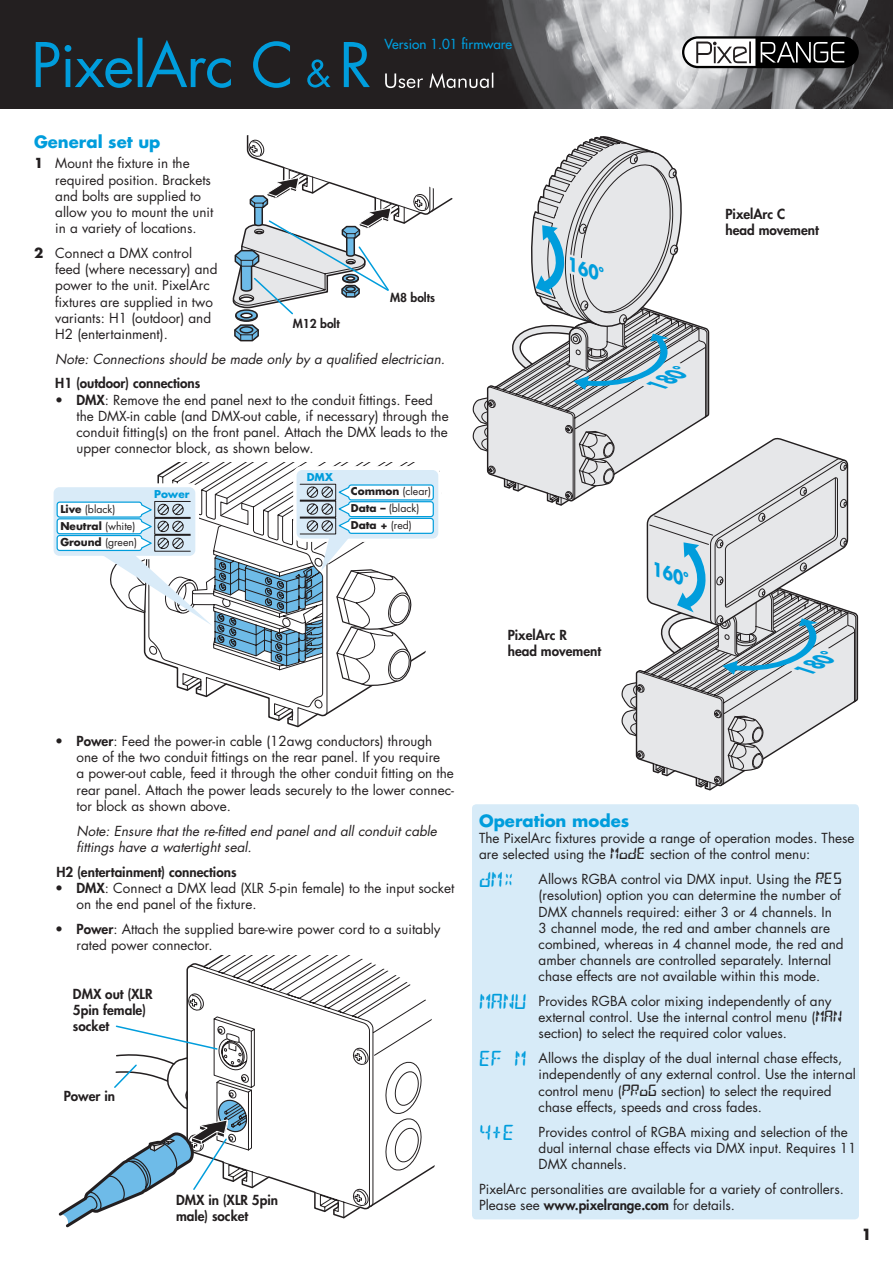
<style>
.page{position:relative;width:893px;height:1263px;background:#fff}
.page>*{position:absolute;margin:0;border:0;box-sizing:border-box;transform-origin:0 0}
.t1{font:700 18px "Pixel 14 segment";color:#009ddc}
.t2{font:700 16.5px "Futura";color:#009ddc}
.t3{font:13.5px/16.2px "Futura";color:#231f20}
.t4{font:800 13.5px/16.2px "Futura";color:#231f20}
.t5{font:italic 13.5px/16.2px "Futura";color:#231f20}
.t6{font:13.5px "Futura";color:#009ddc}
.t7{font:700 13.5px "Futura";color:#231f20}
.t8{font:800 12px "Futura";color:#231f20}
.t9{font:10.5px/16.6px "Futura";color:#231f20}
.t10{font:700 10.5px "Futura";color:#009ddc}
.s1{font-weight:700}
.s2{font-weight:800}
.s3{font-family:"Pixel 14 segment";font-weight:700}
.s4{font-family:"Pixel 14 segment";font-weight:700;font-size:18px;color:#009ddc}
</style>
<div class="page">
<div style="left:472px;top:804px;width:387px;height:415px;background:#d7ebf8;border-radius:4px"></div>
<div style="left:0;top:0;width:215px;height:109px;background:#231f20"></div>
<img style="left:215px;top:0;width:678px;height:109px">
<svg style="left:385px;top:73px;width:108px;height:15px;background:#575454"></svg>
<svg style="left:682px;top:36px;width:177px;height:32px"></svg>
<svg style="left:36px;top:38px;width:334px;height:50px;background:#1a3b4a"></svg>
<svg style="left:176px;top:650px;width:250px;height:77px"></svg>
<svg style="left:157px;top:462px;width:258px;height:22px"></svg>
<div style="left:293px;top:466px;width:149px;height:76px;background:#fff;border-radius:8px"></div>
<div style="left:297px;top:470px;width:141px;height:69px;background:#d9ebf8;border-radius:6px"></div>
<div style="left:349px;top:485px;width:84px;height:15px;background:#fff;border-radius:3px"></div>
<div style="left:348px;top:484px;width:86px;height:16px;border:1px solid #009ddc;border-radius:3px"></div>
<div style="left:349px;top:502px;width:84px;height:15px;background:#fff;border-radius:3px"></div>
<div style="left:348px;top:501px;width:86px;height:16px;border:1px solid #009ddc;border-radius:3px"></div>
<div style="left:349px;top:518px;width:84px;height:15px;background:#fff;border-radius:3px"></div>
<div style="left:348px;top:518px;width:86px;height:16px;border:1px solid #009ddc;border-radius:3px"></div>
<div style="left:50px;top:483px;width:149px;height:76px;background:#fff;border-radius:8px"></div>
<div style="left:54px;top:487px;width:141px;height:69px;background:#d9ebf8;border-radius:6px"></div>
<svg style="left:101px;top:484px;width:311px;height:202px"></svg>
<div style="left:57px;top:535px;width:85px;height:15px;background:#fff;border-radius:3px"></div>
<div style="left:57px;top:535px;width:85px;height:16px;border:1px solid #009ddc;border-radius:3px"></div>
<div style="left:57px;top:519px;width:85px;height:15px;background:#fff;border-radius:3px"></div>
<div style="left:57px;top:518px;width:85px;height:16px;border:1px solid #009ddc;border-radius:3px"></div>
<div style="left:57px;top:502px;width:85px;height:15px;background:#fff;border-radius:3px"></div>
<div style="left:57px;top:501px;width:85px;height:17px;border:1px solid #009ddc;border-radius:3px"></div>
<svg style="left:188px;top:955px;width:247px;height:263px"></svg>
<svg style="left:351px;top:1188px;width:18px;height:19px"></svg>
<svg style="left:351px;top:1047px;width:18px;height:19px"></svg>
<svg style="left:272px;top:955px;width:163px;height:40px"></svg>
<svg style="left:383px;top:1060px;width:41px;height:112px"></svg>
<svg style="left:58px;top:992px;width:197px;height:236px"></svg>
<svg style="left:232px;top:135px;width:221px;height:207px"></svg>
<svg style="left:473px;top:136px;width:384px;height:654px"></svg>
<p class="t6" style="left:385px;top:36px;width:129px">Version 1.01 firmware</p>
<p class="t2" style="left:34px;top:130px;width:128px">General set up</p>
<p class="t7" style="left:34px;top:154px;width:6px">1</p>
<p class="t3" style="left:55px;top:155px;width:160px">Mount the fixture in the required position. Brackets and bolts are supplied to allow you to mount the unit in a variety of locations.</p>
<p class="t3" style="left:55px;top:245px;width:164px;text-indent:-21px"><span class="s1">2</span> Connect a DMX control feed (where necessary) and power to the unit. PixelArc fixtures are supplied in two variants: H1 (outdoor) and<br>H2 (entertainment).</p>
<p class="t5" style="left:55px;top:350px;width:391px">Note: Connections should be made only by a qualified electrician.</p>
<p class="t4" style="left:55px;top:375px;width:147px">H1 (outdoor) connections</p>
<p class="t3" style="left:77px;top:391px;width:374px;text-indent:-21px">• <span class="s2">DMX</span>: Remove the end panel next to the conduit fittings. Feed the DMX-in cable (and DMX-out cable, if necessary) through the conduit fitting(s) on the front panel. Attach the DMX leads to the upper connector block, as shown below.</p>
<p class="t8" style="left:390px;top:289px;width:46px">M8 bolts</p>
<p class="t8" style="left:293px;top:315px;width:48px">M12 bolt</p>
<p class="t9" style="left:60px;top:501px;width:57px"><span class="s1">Live</span> (black)</p>
<p class="t9" style="left:60px;top:517px;width:78px"><span class="s1">Neutral</span> (white)<br><span class="s1">Ground</span> (green)</p>
<p class="t10" style="left:154px;top:487px;width:37px">Power</p>
<p class="t10" style="left:307px;top:470px;width:28px">DMX</p>
<p class="t9" style="left:351px;top:483px;width:82px"><span class="s1">Common</span> (clear)</p>
<p class="t9" style="left:351px;top:500px;width:70px"><span class="s1">Data –</span> (black)<br><span class="s1">Data +</span> (red)</p>
<p class="t4" style="left:508px;top:627px;width:95px">PixelArc R<br>head movement</p>
<p class="t4" style="left:725px;top:206px;width:95px">PixelArc C<br>head movement</p>
<p class="t3" style="left:77px;top:733px;width:379px;text-indent:-21px">• <span class="s2">Power</span>: Feed the power-in cable (12awg conductors) through one of the two conduit fittings on the rear panel. If you require<br>a power-out cable, feed it through the other conduit fitting on the rear panel. Attach the power leads securely to the lower connec&shy;tor block as shown above.</p>
<p class="t5" style="left:77px;top:822px;width:362px">Note: Ensure that the re-fitted end panel and all conduit cable fittings have a watertight seal.</p>
<p class="t4" style="left:57px;top:863px;width:182px">H2 (entertainment) connections</p>
<p class="t3" style="left:77px;top:879px;width:379px;text-indent:-21px">• <span class="s2">DMX</span>: Connect a DMX lead (XLR 5-pin female) to the input socket on the end panel of the fixture.</p>
<p class="t3" style="left:77px;top:920px;width:366px;text-indent:-21px">• <span class="s2">Power</span>: Attach the supplied bare-wire power cord to a suitably rated power connector.</p>
<p class="t4" style="left:73px;top:985px;width:81px">DMX out (XLR<br>5pin female) socket</p>
<p class="t4" style="left:64px;top:1087px;width:53px">Power in</p>
<p class="t4" style="left:176px;top:1192px;width:103px">DMX in (XLR 5pin male) socket</p>
<p class="t2" style="left:479px;top:809px;width:152px">Operation modes</p>
<p class="t3" style="left:479px;top:830px;width:377px">The PixelArc fixtures provide a range of operation modes. These are selected using the <span class="s3">MODE</span> section of the control menu:</p>
<h1 class="t1" style="left:479px;top:870px;width:37px">DMX</h1>
<p class="t3" style="left:539px;top:871px;width:307px">Allows RGBA control via DMX input. Using the <span class="s3">RES </span>(resolution) option you can determine the number of DMX channels required: either 3 or 4 channels. In<br>3 channel mode, the red and amber channels are combined, whereas in 4 channel mode, the red and amber channels are controlled separately. Internal chase effects are not available within this mode.</p>
<p class="t3" style="left:539px;top:993px;width:305px;text-indent:-60px"><span class="s4">MANU</span> Provides RGBA color mixing independently of any external control. Use the internal control menu (<span class="s3">MAN </span>section) to select the required color values.</p>
<p class="t3" style="left:539px;top:1050px;width:319px;text-indent:-60px"><span class="s4">EF M</span> Allows the display of the dual internal chase effects, independently of any external control. Use the internal control menu (<span class="s3">PROG</span> section) to select the required chase effects, speeds and cross fades.</p>
<h1 class="t1" style="left:479px;top:1123px;width:37px">4+E</h1>
<p class="t3" style="left:539px;top:1123px;width:319px">Provides control of RGBA mixing and selection of the dual internal chase effects via DMX input. Requires 11<br>DMX channels.</p>
<p class="t3" style="left:479px;top:1180px;width:366px">PixelArc personalities are available for a variety of controllers.<br>Please see <span class="s2">www.pixelrange.com</span> for details.</p>
</div>
